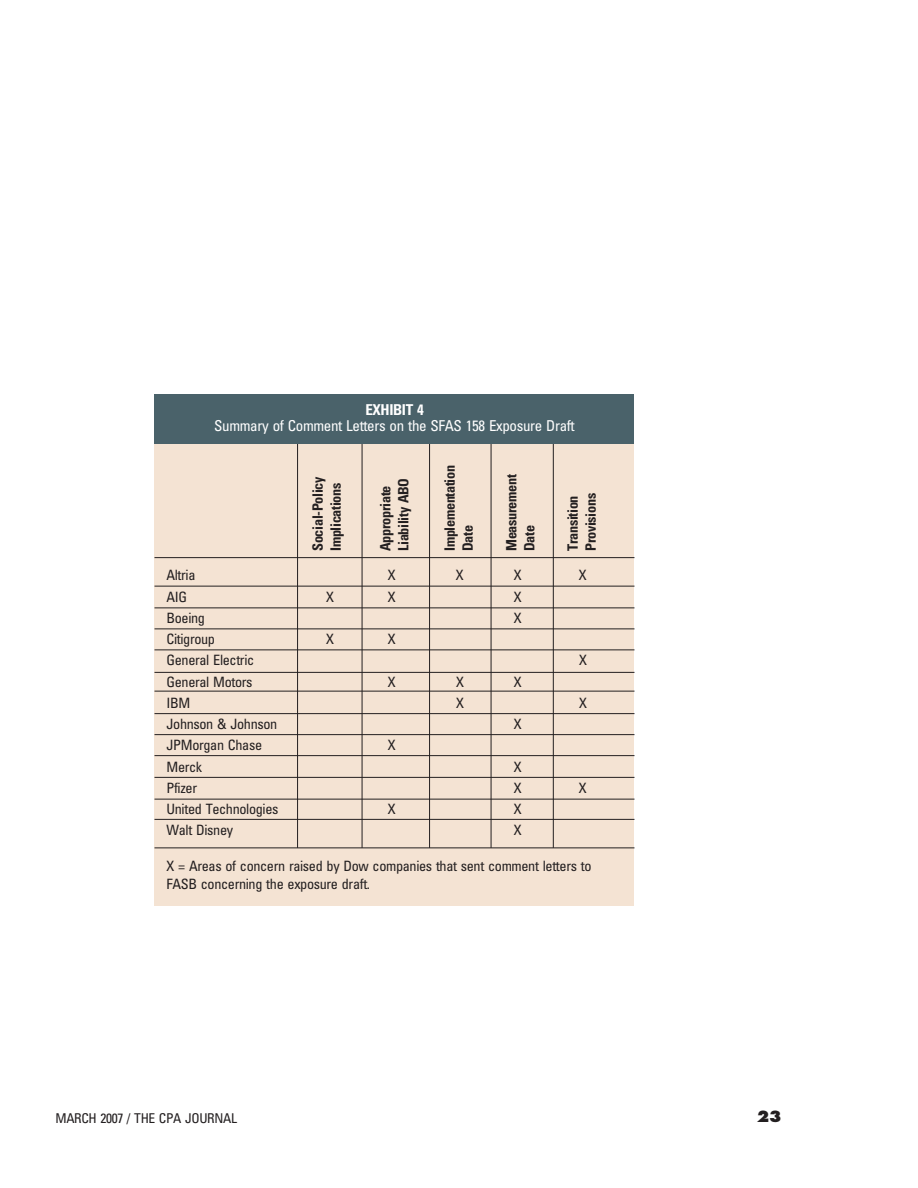
<style>
.page{position:relative;width:918px;height:1188px;background:#fff}
.page>*{position:absolute;margin:0;border:0;box-sizing:border-box;transform-origin:0 0}
.t1{font:condensed 15px "Univers";letter-spacing:-.025em;color:#fff}
.t2{font:700 condensed 15px "Univers";letter-spacing:-.025em;color:#fff}
.t3{font:800 15px "Futura";color:#231f20}
.t4{font:condensed 14.25px/18px "Univers";letter-spacing:-.025em;color:#231f20}
.t5{font:700 condensed 14.25px/18px "Univers";letter-spacing:-.025em;color:#231f20}
.t6{font:condensed 13.5px "Univers";letter-spacing:-.025em;color:#231f20}
</style>
<div class="page">
<div style="left:154px;top:394px;width:480px;height:512px;background:#f4e3d3"></div>
<hr style="left:297px;top:438px;width:1px;height:410px;background:#231f20">
<hr style="left:154px;top:557px;width:480px;height:1px;background:#231f20">
<hr style="left:154px;top:848px;width:480px;height:1px;background:#231f20">
<hr style="left:553px;top:438px;width:1px;height:410px;background:#231f20">
<hr style="left:491px;top:438px;width:1px;height:410px;background:#231f20">
<hr style="left:429px;top:438px;width:1px;height:410px;background:#231f20">
<hr style="left:362px;top:438px;width:1px;height:410px;background:#231f20">
<hr style="left:154px;top:586px;width:480px;height:1px;background:#231f20">
<hr style="left:154px;top:608px;width:480px;height:1px;background:#231f20">
<hr style="left:154px;top:628px;width:480px;height:1px;background:#231f20">
<hr style="left:154px;top:650px;width:480px;height:1px;background:#231f20">
<hr style="left:154px;top:819px;width:480px;height:1px;background:#231f20">
<hr style="left:154px;top:799px;width:480px;height:1px;background:#231f20">
<hr style="left:154px;top:777px;width:480px;height:1px;background:#231f20">
<hr style="left:154px;top:755px;width:480px;height:1px;background:#231f20">
<hr style="left:154px;top:734px;width:480px;height:1px;background:#231f20">
<hr style="left:154px;top:672px;width:480px;height:1px;background:#231f20">
<hr style="left:154px;top:691px;width:480px;height:1px;background:#231f20">
<hr style="left:154px;top:713px;width:480px;height:1px;background:#231f20">
<div style="left:154px;top:394px;width:480px;height:50px;background:#4a626a"></div>
<p class="t2" style="left:366px;top:404px;width:60px">EXHIBIT 4</p>
<p class="t1" style="left:214px;top:421px;width:362px">Summary of Comment Letters on the SFAS 158 Exposure Draft</p>
<p class="t5" style="left:310px;top:551px;width:76px;rotate:-90deg">Social-Policy<br>Implications</p>
<p class="t5" style="left:378px;top:551px;width:75px;rotate:-90deg">Appropriate<br>Liability ABO</p>
<p class="t5" style="left:442px;top:551px;width:87px;rotate:-90deg">Implementation<br>Date</p>
<p class="t5" style="left:504px;top:551px;width:78px;rotate:-90deg">Measurement<br>Date</p>
<p class="t5" style="left:565px;top:551px;width:59px;rotate:-90deg">Transition<br>Provisions</p>
<p class="t4" style="left:166px;top:568px;width:31px">Altria</p>
<p class="t4" style="left:388px;top:568px;width:9px">X</p>
<p class="t4" style="left:456px;top:568px;width:9px">X</p>
<p class="t4" style="left:514px;top:568px;width:9px">X</p>
<p class="t4" style="left:579px;top:568px;width:9px">X</p>
<p class="t4" style="left:166px;top:589px;width:22px">AIG</p>
<p class="t4" style="left:326px;top:589px;width:9px">X</p>
<p class="t4" style="left:388px;top:589px;width:9px">X</p>
<p class="t4" style="left:514px;top:589px;width:9px">X</p>
<p class="t4" style="left:166px;top:610px;width:40px">Boeing</p>
<p class="t4" style="left:514px;top:610px;width:9px">X</p>
<p class="t4" style="left:166px;top:631px;width:50px">Citigroup</p>
<p class="t4" style="left:326px;top:631px;width:9px">X</p>
<p class="t4" style="left:388px;top:631px;width:9px">X</p>
<p class="t4" style="left:166px;top:653px;width:89px">General Electric</p>
<p class="t4" style="left:579px;top:653px;width:9px">X</p>
<p class="t4" style="left:166px;top:674px;width:88px">General Motors</p>
<p class="t4" style="left:388px;top:674px;width:9px">X</p>
<p class="t4" style="left:456px;top:674px;width:9px">X</p>
<p class="t4" style="left:514px;top:674px;width:9px">X</p>
<p class="t4" style="left:166px;top:695px;width:25px">IBM</p>
<p class="t4" style="left:456px;top:695px;width:9px">X</p>
<p class="t4" style="left:579px;top:695px;width:9px">X</p>
<p class="t4" style="left:166px;top:716px;width:112px">Johnson &amp; Johnson</p>
<p class="t4" style="left:514px;top:716px;width:9px">X</p>
<p class="t4" style="left:166px;top:738px;width:97px">JPMorgan Chase</p>
<p class="t4" style="left:388px;top:738px;width:9px">X</p>
<p class="t4" style="left:166px;top:759px;width:37px">Merck</p>
<p class="t4" style="left:514px;top:759px;width:9px">X</p>
<p class="t4" style="left:166px;top:780px;width:32px">Pfizer</p>
<p class="t4" style="left:514px;top:780px;width:9px">X</p>
<p class="t4" style="left:579px;top:780px;width:9px">X</p>
<p class="t4" style="left:166px;top:801px;width:114px">United Technologies</p>
<p class="t4" style="left:388px;top:801px;width:9px">X</p>
<p class="t4" style="left:514px;top:801px;width:9px">X</p>
<p class="t4" style="left:166px;top:822px;width:68px">Walt Disney</p>
<p class="t4" style="left:514px;top:822px;width:9px">X</p>
<p class="t4" style="left:166px;top:858px;width:427px">X = Areas of concern raised by Dow companies that sent comment letters to<br>FASB concerning the exposure draft.</p>
<p class="t6" style="left:56px;top:1113px;width:183px">MARCH 2007 / THE CPA JOURNAL</p>
<p class="t3" style="left:757px;top:1110px;width:26px">23</p>
</div>
